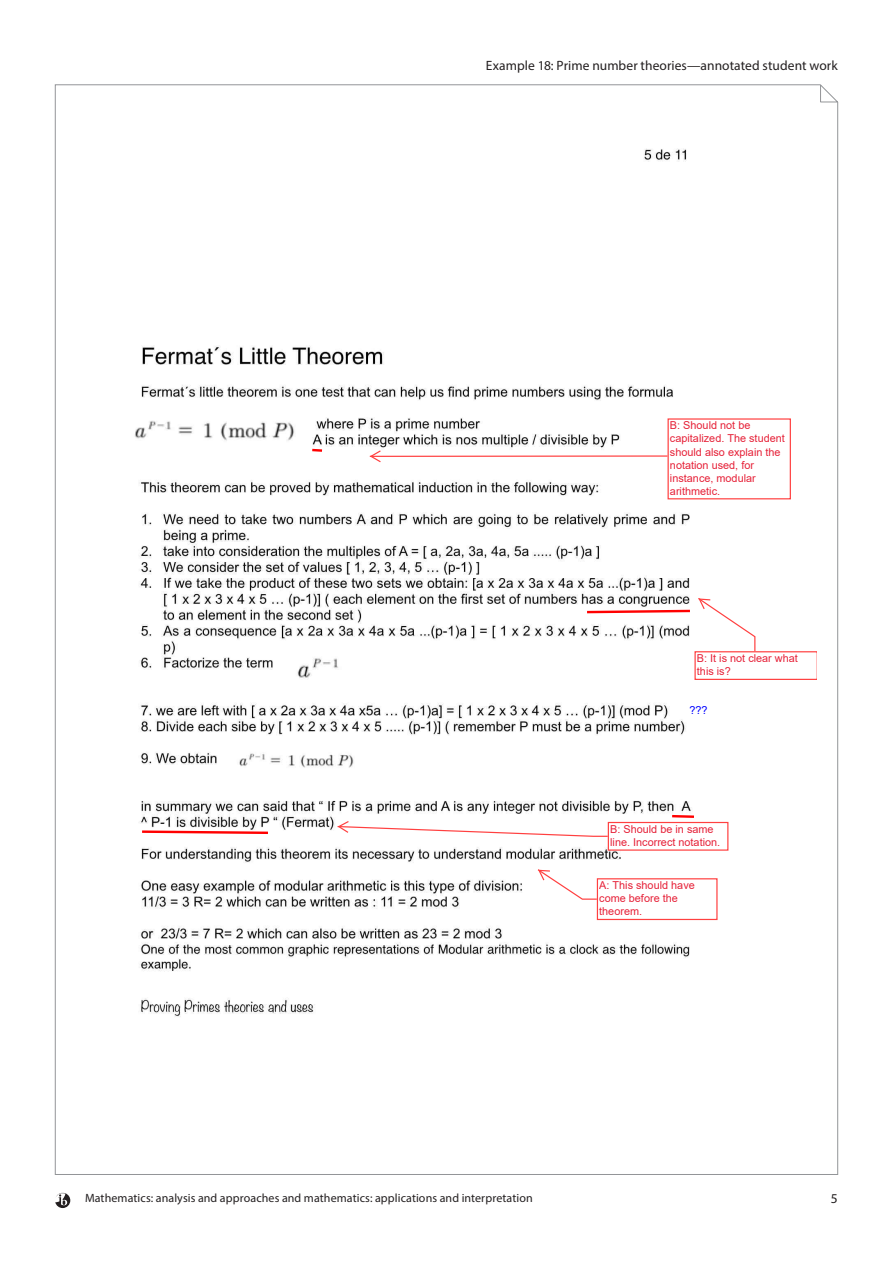
<style>
.page{position:relative;width:893px;height:1263px;background:#fff}
.page>*{position:absolute;margin:0;border:0;box-sizing:border-box;transform-origin:0 0}
.t1{font:13.5px "Myriad Pro";letter-spacing:.005em;color:#231f20}
.t2{font:12px "Myriad Pro";letter-spacing:.005em;color:#231f20}
.t3{font:10.95px/13px "Arial";color:#e62138}
.t4{font:10.95px "Arial";color:#00f}
</style>
<div class="page">
<svg style="left:817px;top:84px;width:22px;height:21px"></svg>
<svg style="left:55px;top:1192px;width:15px;height:16px"></svg>
<img style="left:135px;top:148px;width:618px;height:869px">
<svg style="left:310px;top:447px;width:15px;height:6px"></svg>
<svg style="left:369px;top:449px;width:298px;height:14px"></svg>
<div style="left:668px;top:419px;width:122px;height:80px;background:#fff"></div>
<div style="left:667px;top:418px;width:124px;height:81px;border:1px solid #ff4040"></div>
<svg style="left:585px;top:597px;width:231px;height:83px"></svg>
<div style="left:689px;top:704px;width:36px;height:12px;background:#fff"></div>
<svg style="left:670px;top:814px;width:26px;height:5px"></svg>
<svg style="left:140px;top:829px;width:130px;height:6px"></svg>
<svg style="left:336px;top:820px;width:273px;height:17px"></svg>
<div style="left:608px;top:822px;width:120px;height:28px;background:#fff"></div>
<div style="left:608px;top:822px;width:120px;height:29px;border:1px solid #ff4040"></div>
<svg style="left:537px;top:868px;width:61px;height:32px"></svg>
<div style="left:597px;top:879px;width:120px;height:40px;background:#fff"></div>
<div style="left:597px;top:878px;width:121px;height:42px;border:1px solid #ff4040"></div>
<p class="t1" style="left:486px;top:58px;width:353px">Example 18: Prime number theories—annotated student work</p>
<p class="t3" style="left:670px;top:419px;width:116px">B: Should not be capitalized. The student should also explain the notation used, for instance, modular arithmetic.</p>
<p class="t3" style="left:697px;top:652px;width:102px">B: It is not clear what this is?</p>
<p class="t4" style="left:689px;top:702px;width:20px">???</p>
<p class="t3" style="left:610px;top:822px;width:112px">B: Should be in same line. Incorrect notation.</p>
<p class="t3" style="left:599px;top:879px;width:97px">A: This should have come before the theorem.</p>
<p class="t2" style="left:85px;top:1190px;width:449px">Mathematics: analysis and approaches and mathematics: applications and interpretation</p>
<p class="t1" style="left:831px;top:1190px;width:8px">5</p>
</div>
